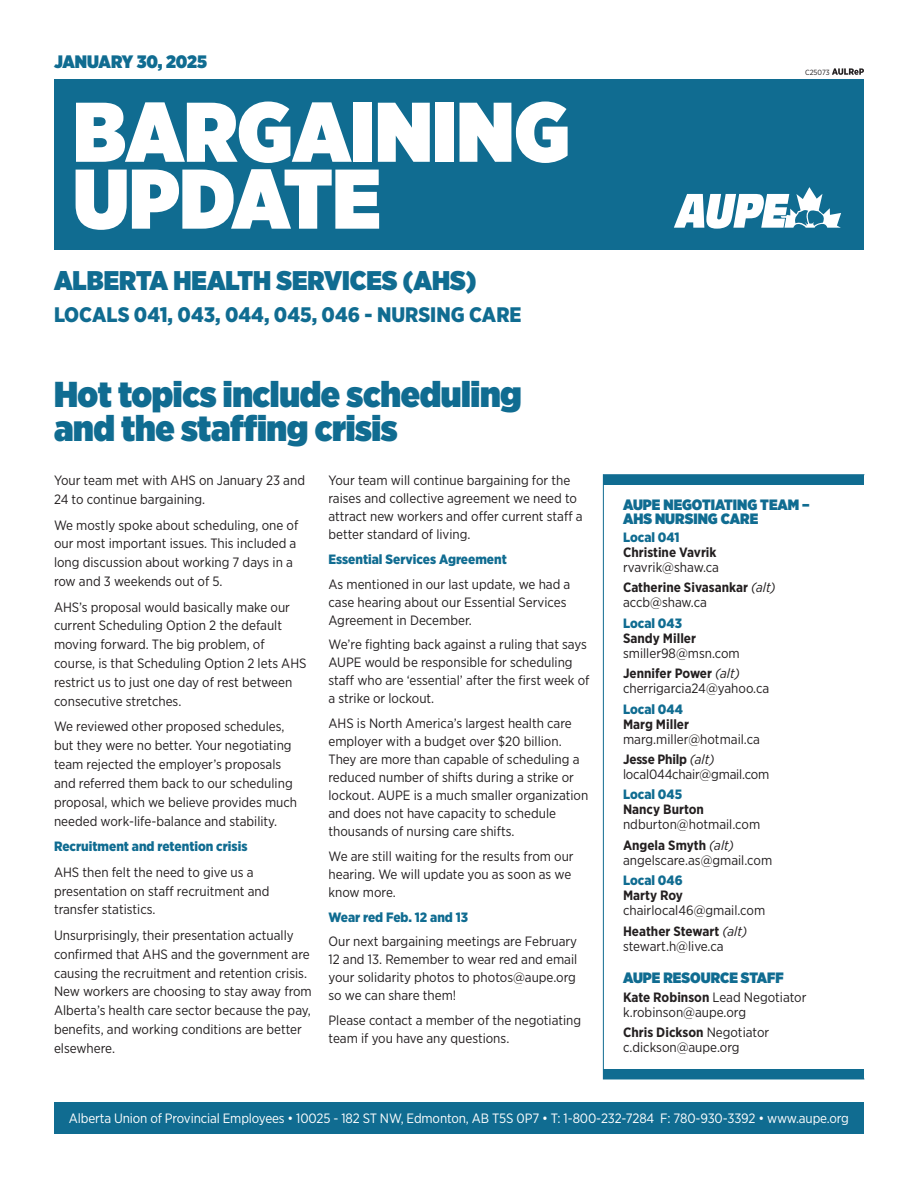
<style>
.page{position:relative;width:918px;height:1188px;background:#fff}
.page>*{position:absolute;margin:0;border:0;box-sizing:border-box;transform-origin:0 0}
.t1{font:900 84.45px/66.9px "Gotham Narrow";color:#fff}
.t2{font:900 36px/34.5px "Gotham Narrow";letter-spacing:-.01em;color:#106c91}
.t3{font:900 27px "Gotham Narrow";color:#106c91}
.t4{font:900 21px "Gotham Narrow";color:#106c91}
.t5{font:900 18px "Gotham Narrow";color:#106c91}
.t6{font:900 15px/13.5px "Gotham Narrow";color:#106c91}
.t7{font:13.5px/18.9px "Gotham Narrow";color:#231f20}
.t8{font:900 13.5px "Gotham Narrow";color:#106c91}
.t9{font:13.5px "Gotham Narrow";letter-spacing:-.01em;color:#fff}
.t10{font:700 13.5px/20.4px "Gotham Narrow";color:#231f20}
.t11{font:7.5px "Gotham Narrow";color:#231f20}
.s1{font-weight:400}
.s2{font-weight:400;font-style:italic}
.s3{font-weight:700}
.s4{font-style:italic}
</style>
<div class="page">
<div style="left:54px;top:79px;width:810px;height:171px;background:#106c91"></div>
<div style="left:54px;top:1102px;width:810px;height:32px;background:#106c91"></div>
<div style="left:603px;top:475px;width:261px;height:9px;background:#106c91"></div>
<div style="left:603px;top:1069px;width:261px;height:10px;background:#106c91"></div>
<svg style="left:674px;top:187px;width:167px;height:42px"></svg>
<svg style="left:832px;top:68px;width:32px;height:7px"></svg>
<div style="left:603px;top:474px;width:262px;height:605px;border:1px solid #106c91"></div>
<h3 class="t5" style="left:54px;top:50px;width:155px">JANUARY 30, 2025</h3>
<h1 class="t1" style="left:73px;top:97px;width:498px">BARGAINING<br>UPDATE</h1>
<h3 class="t3" style="left:54px;top:262px;width:424px">ALBERTA HEALTH SERVICES (AHS)</h3>
<h3 class="t4" style="left:54px;top:301px;width:469px">LOCALS 041, 043, 044, 045, 046 - NURSING CARE</h3>
<h2 class="t2" style="left:54px;top:376px;width:469px">Hot topics include scheduling and the staffing crisis</h2>
<p class="t7" style="left:54px;top:471px;width:253px">Your team met with AHS on January 23 and<br>24 to continue bargaining.</p>
<p class="t7" style="left:54px;top:515px;width:246px">We mostly spoke about scheduling, one of our most important issues. This included a long discussion about working 7 days in a row and 3 weekends out of 5.</p>
<p class="t7" style="left:54px;top:597px;width:254px">AHS’s proposal would basically make our current Scheduling Option 2 the default moving forward. The big problem, of course, is that Scheduling Option 2 lets AHS restrict us to just one day of rest between consecutive stretches.</p>
<p class="t7" style="left:54px;top:717px;width:245px">We reviewed other proposed schedules, but they were no better. Your negotiating team rejected the employer’s proposals and referred them back to our scheduling proposal, which we believe provides much needed work-life-balance and stability.</p>
<p class="t8" style="left:54px;top:837px;width:195px">Recruitment and retention crisis</p>
<p class="t7" style="left:54px;top:862px;width:217px">AHS then felt the need to give us a presentation on staff recruitment and transfer statistics.</p>
<p class="t7" style="left:54px;top:925px;width:259px">Unsurprisingly, their presentation actually confirmed that AHS and the government are causing the recruitment and retention crisis.<br>New workers are choosing to stay away from Alberta’s health care sector because the pay, benefits, and working conditions are better elsewhere.</p>
<p class="t7" style="left:328px;top:471px;width:256px;line-height:18px">Your team will continue bargaining for the raises and collective agreement we need to attract new workers and offer current staff a better standard of living.</p>
<p class="t8" style="left:328px;top:550px;width:180px">Essential Services Agreement</p>
<p class="t7" style="left:328px;top:575px;width:243px;line-height:18px">As mentioned in our last update, we had a case hearing about our Essential Services<br>Agreement in December.</p>
<p class="t7" style="left:328px;top:635px;width:263px;line-height:18px">We’re fighting back against a ruling that says AUPE would be responsible for scheduling staff who are ‘essential’ after the first week of a strike or lockout.</p>
<p class="t7" style="left:328px;top:714px;width:261px;line-height:18px">AHS is North America’s largest health care employer with a budget over $20 billion.<br>They are more than capable of scheduling a reduced number of shifts during a strike or lockout. AUPE is a much smaller organization and does not have capacity to schedule thousands of nursing care shifts.</p>
<p class="t7" style="left:328px;top:847px;width:247px;line-height:18px">We are still waiting for the results from our hearing. We will update you as soon as we know more.</p>
<p class="t8" style="left:328px;top:908px;width:141px">Wear red Feb. 12 and 13</p>
<p class="t7" style="left:328px;top:932px;width:250px;line-height:18px;text-align:justify">Our next bargaining meetings are February 12 and 13. Remember to wear red and email your solidarity photos to photos@aupe.org so we can share them!</p>
<p class="t7" style="left:328px;top:1011px;width:254px;line-height:18px">Please contact a member of the negotiating team if you have any questions.</p>
<p class="t11" style="left:805px;top:68px;width:26px">C25073</p>
<p class="t6" style="left:623px;top:498px;width:188px">AUPE NEGOTIATING TEAM –<br>AHS NURSING CARE</p>
<p class="t8" style="left:623px;top:528px;width:58px">Local 041</p>
<p class="t10" style="left:623px;top:542px;width:95px">Christine Vavrik</p>
<p class="t10" style="left:623px;top:557px;width:154px"><span class="s1">rvavrik@shaw.ca<br></span>Catherine Sivasankar <span class="s2">(alt)</span></p>
<p class="t7" style="left:623px;top:593px;width:85px">accb@shaw.ca</p>
<p class="t8" style="left:623px;top:614px;width:61px">Local 043</p>
<p class="t10" style="left:623px;top:628px;width:75px">Sandy Miller</p>
<p class="t7" style="left:623px;top:643px;width:118px;line-height:20.4px">smiller98@msn.com<br><span class="s3">Jennifer Power</span> <span class="s4">(alt)</span></p>
<p class="t7" style="left:623px;top:679px;width:148px">cherrigarcia24@yahoo.ca</p>
<p class="t8" style="left:623px;top:700px;width:61px">Local 044</p>
<p class="t10" style="left:623px;top:714px;width:68px">Marg Miller</p>
<p class="t7" style="left:623px;top:728px;width:138px;line-height:20.4px">marg.miller@hotmail.ca<br><span class="s3">Jesse Philp</span> <span class="s4">(alt)</span></p>
<p class="t7" style="left:623px;top:765px;width:148px">local044chair@gmail.com</p>
<p class="t8" style="left:623px;top:786px;width:61px">Local 045</p>
<p class="t10" style="left:623px;top:799px;width:82px">Nancy Burton</p>
<p class="t7" style="left:623px;top:814px;width:139px;line-height:20.4px">ndburton@hotmail.com<br><span class="s3">Angela Smyth</span> <span class="s4">(alt)</span></p>
<p class="t7" style="left:623px;top:850px;width:151px">angelscare.as@gmail.com</p>
<p class="t8" style="left:623px;top:872px;width:61px">Local 046</p>
<p class="t10" style="left:623px;top:885px;width:62px">Marty Roy</p>
<p class="t7" style="left:623px;top:900px;width:144px;line-height:20.4px">chairlocal46@gmail.com<br><span class="s3">Heather Stewart</span> <span class="s4">(alt)</span></p>
<p class="t7" style="left:623px;top:936px;width:102px">stewart.h@live.ca</p>
<p class="t6" style="left:623px;top:971px;width:162px">AUPE RESOURCE STAFF</p>
<p class="t7" style="left:623px;top:989px;width:185px;line-height:15px"><span class="s3">Kate Robinson</span> Lead Negotiator k.robinson@aupe.org</p>
<p class="t7" style="left:623px;top:1024px;width:148px;line-height:15px"><span class="s3">Chris Dickson</span> Negotiator c.dickson@aupe.org</p>
<p class="t9" style="left:69px;top:1110px;width:782px">Alberta Union of Provincial Employees • 10025 - 182 ST NW, Edmonton, AB T5S 0P7 • T: 1-800-232-7284 F: 780-930-3392 • www.aupe.org</p>
</div>
